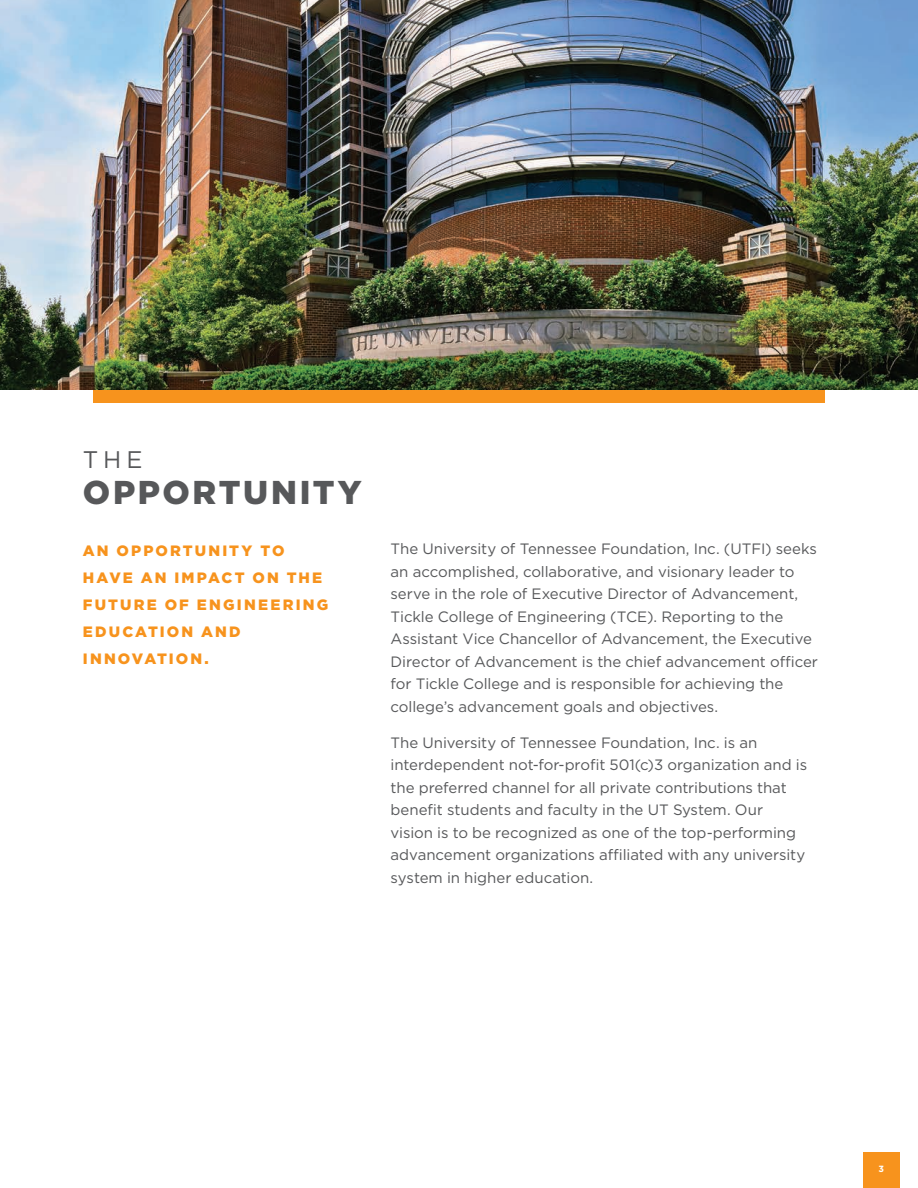
<style>
.page{position:relative;width:918px;height:1188px;background:#fff}
.page>*{position:absolute;margin:0;border:0;box-sizing:border-box;transform-origin:0 0}
.t1{font:900 33px "Gotham";letter-spacing:.08em;color:#57585a}
.t2{font:24px "Gotham";color:#57585a}
.t3{font:15px/22.5px "Gotham";letter-spacing:-.005em;color:#57585a}
.t4{font:900 15px/27px "Gotham";letter-spacing:.14em;color:#f7931d}
.t5{font:700 9px "Gotham";color:#fff}
</style>
<div class="page">
<div style="left:863px;top:1152px;width:37px;height:36px;background:#f7931d"></div>
<div style="left:93px;top:365px;width:732px;height:37px;background:#f7931d"></div>
<img style="left:0;top:0;width:918px;height:390px">
<h2 class="t2" style="left:83px;top:444px;width:61px">THE</h2>
<h1 class="t1" style="left:83px;top:470px;width:280px">OPPORTUNITY</h1>
<p class="t4" style="left:83px;top:537px;width:247px">AN OPPORTUNITY TO<br>HAVE AN IMPACT ON THE<br>FUTURE OF ENGINEERING<br>EDUCATION AND<br>INNOVATION.</p>
<p class="t3" style="left:391px;top:537px;width:429px">The University of Tennessee Foundation, Inc. (UTFI) seeks an accomplished, collaborative, and visionary leader to serve in the role of Executive Director of Advancement, Tickle College of Engineering (TCE). Reporting to the Assistant Vice Chancellor of Advancement, the Executive Director of Advancement is the chief advancement officer for Tickle College and is responsible for achieving the college’s advancement goals and objectives.</p>
<p class="t3" style="left:391px;top:731px;width:418px">The University of Tennessee Foundation, Inc. is an interdependent not-for-profit 501(c)3 organization and is the preferred channel for all private contributions that benefit students and faculty in the UT System. Our vision is to be recognized as one of the top-performing advancement organizations affiliated with any university system in higher education.</p>
<p class="t5" style="left:878px;top:1163px;width:7px">3</p>
</div>
